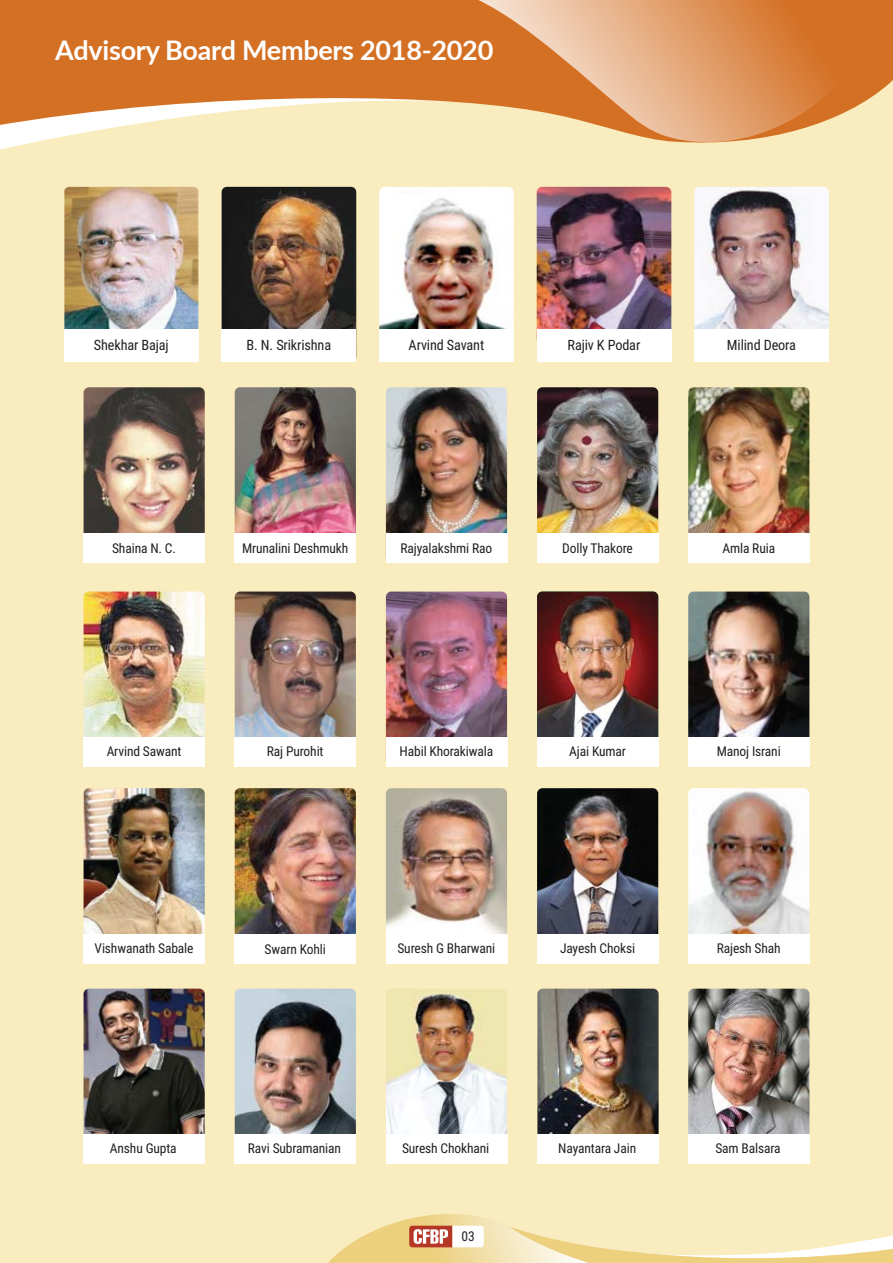
<style>
.page{position:relative;width:893px;height:1263px;background:#f9ecbf}
.page>*{position:absolute;margin:0;border:0;box-sizing:border-box;transform-origin:0 0}
.t1{font:700 27px "Lato";letter-spacing:-.01em;color:#fff}
.t2{font:14.25px "Roboto Condensed";letter-spacing:-.01em;color:#231f20}
.t3{font:13.5px "Roboto Condensed";letter-spacing:-.01em;color:#231f20}
</style>
<div class="page">
<svg style="left:0;top:0;width:478px;height:147px;fill:#d47024"></svg>
<svg style="left:478px;top:0;width:415px;height:143px;background:#e19d65"></svg>
<img style="left:537px;top:187px;width:134px;height:142px">
<div style="left:537px;top:329px;width:134px;height:33px;background:#fff"></div>
<img style="left:64px;top:187px;width:134px;height:142px">
<div style="left:64px;top:329px;width:135px;height:33px;background:#fff"></div>
<img style="left:694px;top:187px;width:135px;height:142px">
<div style="left:694px;top:329px;width:135px;height:33px;background:#fff"></div>
<img style="left:222px;top:187px;width:134px;height:142px">
<div style="left:222px;top:329px;width:134px;height:33px;background:#fff"></div>
<img style="left:379px;top:187px;width:135px;height:142px">
<div style="left:379px;top:329px;width:135px;height:33px;background:#fff"></div>
<img style="left:386px;top:387px;width:121px;height:146px">
<div style="left:386px;top:533px;width:121px;height:29px;background:#fff"></div>
<img style="left:235px;top:387px;width:121px;height:146px">
<div style="left:235px;top:533px;width:121px;height:29px;background:#fff"></div>
<img style="left:537px;top:387px;width:121px;height:146px">
<div style="left:537px;top:533px;width:121px;height:29px;background:#fff"></div>
<img style="left:688px;top:387px;width:121px;height:146px">
<div style="left:688px;top:533px;width:121px;height:29px;background:#fff"></div>
<img style="left:84px;top:387px;width:121px;height:146px">
<div style="left:84px;top:533px;width:121px;height:29px;background:#fff"></div>
<img style="left:537px;top:591px;width:121px;height:146px">
<div style="left:537px;top:737px;width:121px;height:30px;background:#fff"></div>
<img style="left:386px;top:591px;width:121px;height:146px">
<div style="left:386px;top:737px;width:121px;height:30px;background:#fff"></div>
<img style="left:235px;top:591px;width:121px;height:146px">
<div style="left:235px;top:737px;width:121px;height:30px;background:#fff"></div>
<img style="left:84px;top:591px;width:121px;height:146px">
<div style="left:84px;top:737px;width:121px;height:30px;background:#fff"></div>
<img style="left:688px;top:591px;width:121px;height:146px">
<div style="left:688px;top:737px;width:121px;height:30px;background:#fff"></div>
<img style="left:84px;top:788px;width:121px;height:146px">
<div style="left:84px;top:934px;width:121px;height:29px;background:#fff"></div>
<img style="left:235px;top:788px;width:121px;height:146px">
<div style="left:235px;top:934px;width:121px;height:29px;background:#fff"></div>
<img style="left:386px;top:788px;width:121px;height:146px">
<div style="left:386px;top:934px;width:121px;height:29px;background:#fff"></div>
<img style="left:537px;top:788px;width:121px;height:146px">
<div style="left:537px;top:934px;width:121px;height:29px;background:#fff"></div>
<img style="left:688px;top:788px;width:121px;height:146px">
<div style="left:688px;top:934px;width:121px;height:29px;background:#fff"></div>
<img style="left:537px;top:989px;width:122px;height:145px">
<div style="left:537px;top:1134px;width:122px;height:30px;background:#fff"></div>
<img style="left:235px;top:989px;width:121px;height:145px">
<div style="left:235px;top:1134px;width:121px;height:30px;background:#fff"></div>
<img style="left:386px;top:989px;width:121px;height:145px">
<div style="left:386px;top:1134px;width:121px;height:30px;background:#fff"></div>
<img style="left:688px;top:989px;width:121px;height:145px">
<div style="left:688px;top:1134px;width:121px;height:30px;background:#fff"></div>
<img style="left:84px;top:989px;width:121px;height:145px">
<div style="left:84px;top:1134px;width:121px;height:30px;background:#fff"></div>
<svg style="left:328px;top:1214px;width:565px;height:49px"></svg>
<h1 class="t1" style="left:55px;top:30px;width:440px">Advisory Board Members 2018-2020</h1>
<p class="t2" style="left:94px;top:334px;width:76px">Shekhar Bajaj</p>
<p class="t2" style="left:247px;top:334px;width:86px">B. N. Srikrishna</p>
<p class="t2" style="left:409px;top:334px;width:77px">Arvind Savant</p>
<p class="t2" style="left:568px;top:334px;width:74px">Rajiv K Podar</p>
<p class="t2" style="left:727px;top:334px;width:71px">Milind Deora</p>
<p class="t3" style="left:112px;top:539px;width:65px">Shaina N. C.</p>
<p class="t3" style="left:242px;top:539px;width:108px">Mrunalini Deshmukh</p>
<p class="t3" style="left:401px;top:539px;width:93px">Rajyalakshmi Rao</p>
<p class="t3" style="left:562px;top:539px;width:72px">Dolly Thakore</p>
<p class="t3" style="left:722px;top:539px;width:54px">Amla Ruia</p>
<p class="t3" style="left:107px;top:742px;width:76px">Arvind Sawant</p>
<p class="t3" style="left:267px;top:742px;width:58px">Raj Purohit</p>
<p class="t3" style="left:400px;top:742px;width:95px">Habil Khorakiwala</p>
<p class="t3" style="left:569px;top:742px;width:58px">Ajai Kumar</p>
<p class="t3" style="left:717px;top:742px;width:66px">Manoj Israni</p>
<p class="t3" style="left:95px;top:939px;width:100px">Vishwanath Sabale</p>
<p class="t3" style="left:265px;top:940px;width:63px">Swarn Kohli</p>
<p class="t3" style="left:397px;top:939px;width:99px">Suresh G Bharwani</p>
<p class="t3" style="left:560px;top:939px;width:77px">Jayesh Choksi</p>
<p class="t3" style="left:717px;top:939px;width:65px">Rajesh Shah</p>
<p class="t3" style="left:110px;top:1139px;width:68px">Anshu Gupta</p>
<p class="t3" style="left:248px;top:1139px;width:95px">Ravi Subramanian</p>
<p class="t3" style="left:402px;top:1139px;width:89px">Suresh Chokhani</p>
<p class="t3" style="left:558px;top:1139px;width:79px">Nayantara Jain</p>
<p class="t3" style="left:715px;top:1139px;width:67px">Sam Balsara</p>
<p class="t3" style="left:461px;top:1227px;width:15px">03</p>
</div>
